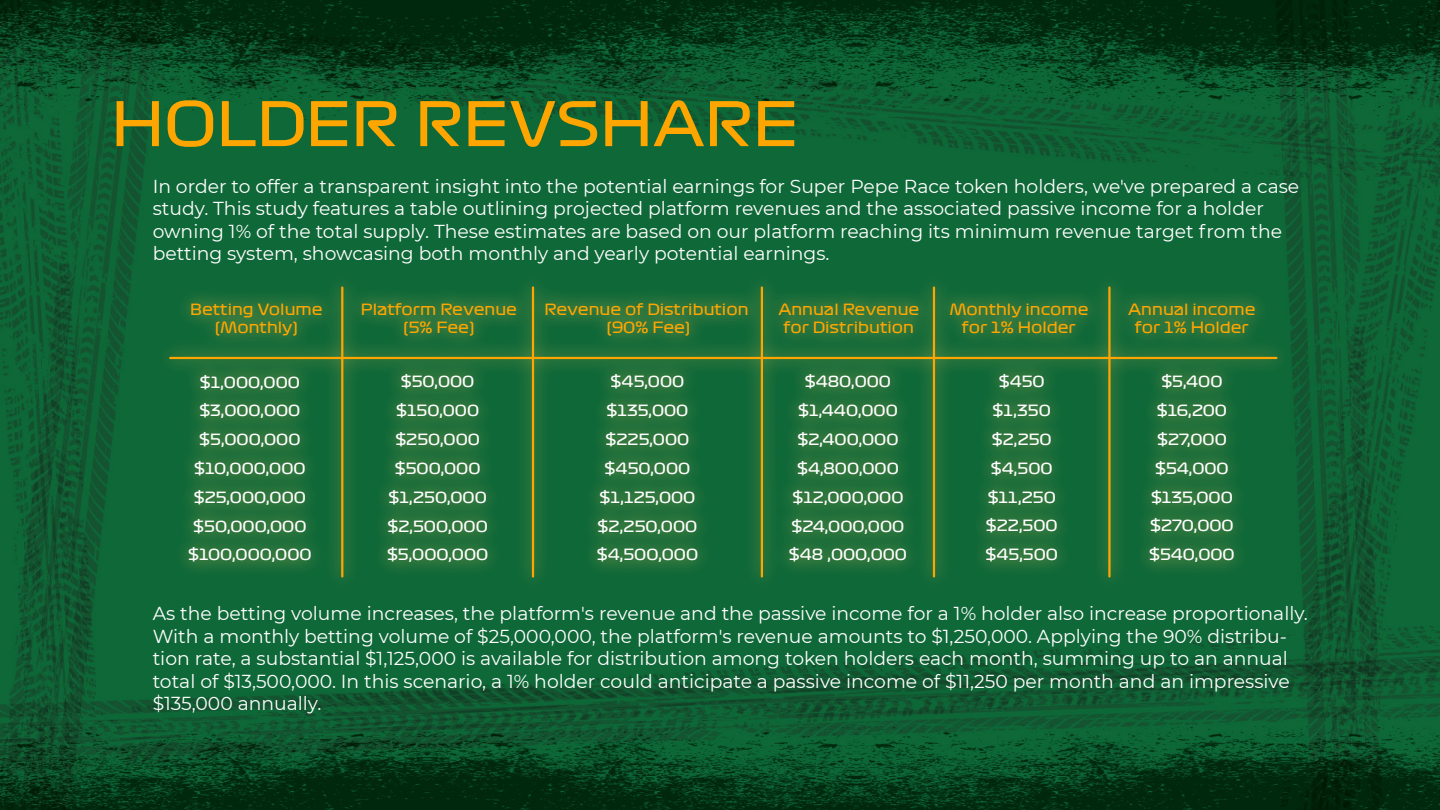
<style>
.page{position:relative;width:1440px;height:810px;background:#fff}
.page>*{position:absolute;margin:0;border:0;box-sizing:border-box;transform-origin:0 0}
.t1{font:60px "Formula 1 Display Regular";color:#ffa500}
.t2{font:18.75px/22.5px "Montserrat";color:#fff}
.t3{font:15.15px/28.8px "Formula 1 Display Regular";color:#fff;text-align:center}
.t4{font:15.15px/18.2px "Formula 1 Display Regular";color:#ffa500;text-align:center}
</style>
<div class="page">
<img style="left:0;top:0;width:1440px;height:810px">
<img style="left:146px;top:264px;width:1154px;height:336px">
<hr style="left:170px;top:357px;width:1106px;height:2px;background:#ffa500">
<hr style="left:341px;top:287px;width:2px;height:290px;background:#ffa500">
<hr style="left:532px;top:287px;width:2px;height:290px;background:#ffa500">
<hr style="left:761px;top:287px;width:2px;height:290px;background:#ffa500">
<hr style="left:933px;top:287px;width:2px;height:290px;background:#ffa500">
<hr style="left:1108px;top:287px;width:3px;height:290px;background:#ffa500">
<h1 class="t1" style="left:111px;top:85px;width:689px">HOLDER REVSHARE</h1>
<p class="t2" style="left:153px;top:174px;width:1148px">In order to offer a transparent insight into the potential earnings for Super Pepe Race token holders, we've prepared a case study. This study features a table outlining projected platform revenues and the associated passive income for a holder owning 1% of the total supply. These estimates are based on our platform reaching its minimum revenue target from the betting system, showcasing both monthly and yearly potential earnings.</p>
<p class="t4" style="left:190px;top:300px;width:134px">Betting Volume (Monthly)</p>
<p class="t4" style="left:361px;top:300px;width:158px">Platform Revenue (5% Fee)</p>
<p class="t4" style="left:544px;top:300px;width:206px">Revenue of Distribution (90% Fee)</p>
<p class="t4" style="left:778px;top:300px;width:142px">Annual Revenue for Distribution</p>
<p class="t4" style="left:949px;top:300px;width:141px">Monthly income for 1% Holder</p>
<p class="t4" style="left:1128px;top:300px;width:129px">Annual income for 1% Holder</p>
<p class="t3" style="left:188px;top:367px;width:125px">$1,000,000 $3,000,000 $5,000,000 $10,000,000 $25,000,000 $50,000,000 $100,000,000</p>
<p class="t3" style="left:387px;top:367px;width:103px">$50,000 $150,000 $250,000 $500,000 $1,250,000 $2,500,000 $5,000,000</p>
<p class="t3" style="left:597px;top:367px;width:103px">$45,000 $135,000 $225,000 $450,000 $1,125,000 $2,250,000 $4,500,000</p>
<p class="t3" style="left:789px;top:367px;width:120px">$480,000 $1,440,000 $2,400,000 $4,800,000 $12,000,000 $24,000,000 $48 ,000,000</p>
<p class="t3" style="left:986px;top:367px;width:74px">$450 $1,350 $2,250 $4,500 $11,250 $22,500 $45,500</p>
<p class="t3" style="left:1149px;top:367px;width:87px">$5,400 $16,200 $27,000 $54,000 $135,000 $270,000 $540,000</p>
<p class="t2" style="left:153px;top:601px;width:1157px">As the betting volume increases, the platform's revenue and the passive income for a 1% holder also increase proportionally.<br>With a monthly betting volume of $25,000,000, the platform's revenue amounts to $1,250,000. Applying the 90% distribu&shy;tion rate, a substantial $1,125,000 is available for distribution among token holders each month, summing up to an annual total of $13,500,000. In this scenario, a 1% holder could anticipate a passive income of $11,250 per month and an impressive $135,000 annually.</p>
</div>
